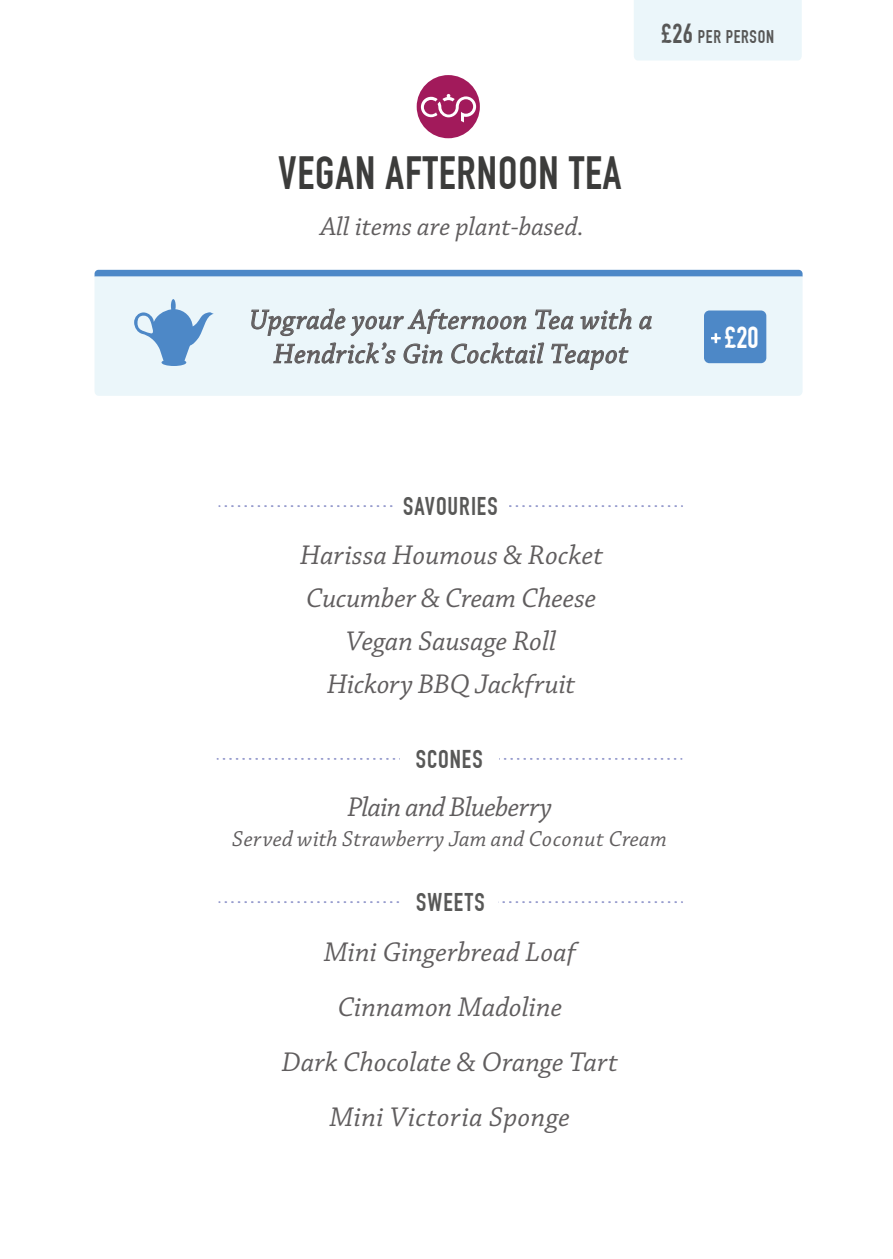
<style>
.page{position:relative;width:893px;height:1259px;background:#fff}
.page>*{position:absolute;margin:0;border:0;box-sizing:border-box;transform-origin:0 0}
.t1{font:45.6px "DIN Engschrift";letter-spacing:.02em;color:#3c3c3b}
.t2{font:30px "DIN Engschrift";color:#fff}
.t3{font:italic 28.5px/42.9px "Chaparral Pro";letter-spacing:.005em;color:#605d5e;text-align:center}
.t4{font:italic 28.5px "Chaparral Pro";letter-spacing:-.025em;color:#605d5e}
.t5{font:italic 27px "Chaparral Pro";color:#605d5e}
.t6{font:25.2px "DIN Engschrift";letter-spacing:.045em;color:#585857}
.t7{font:italic 22.8px "Chaparral Pro";letter-spacing:.01em;color:#605d5e}
.t8{font:18px "DIN Engschrift";letter-spacing:.04em;color:#575756}
.s1{font-size:27px}
</style>
<div class="page">
<div style="left:634px;top:0;width:168px;height:61px;background:#ebf6fa"></div>
<svg style="left:219px;top:505px;width:464px;height:2px"></svg>
<div style="left:393px;top:483px;width:115px;height:40px;background:#fff"></div>
<svg style="left:219px;top:901px;width:464px;height:2px"></svg>
<div style="left:404px;top:879px;width:94px;height:40px;background:#fff"></div>
<svg style="left:95px;top:270px;width:708px;height:7px;background:#5b91cb"></svg>
<div style="left:95px;top:277px;width:708px;height:119px;background:#ebf6fa"></div>
<svg style="left:417px;top:75px;width:63px;height:63px"></svg>
<svg style="left:224px;top:758px;width:458px;height:2px"></svg>
<div style="left:400px;top:736px;width:99px;height:40px;background:#fff"></div>
<svg style="left:639px;top:315px;width:13px;height:15px"></svg>
<svg style="left:251px;top:303px;width:381px;height:67px;background:#d5dde1"></svg>
<svg style="left:134px;top:299px;width:80px;height:67px;background:#a9c8e4"></svg>
<div style="left:704px;top:310px;width:62px;height:53px;background:#4d88c7;border-radius:5px"></div>
<svg style="left:711px;top:333px;width:10px;height:11px"></svg>
<p class="t8" style="left:661px;top:26px;width:114px"><span class="s1">£26</span> PER PERSON</p>
<h1 class="t1" style="left:278px;top:147px;width:345px">VEGAN AFTERNOON TEA</h1>
<p class="t5" style="left:320px;top:212px;width:265px">All items are plant-based.</p>
<p class="t3" style="left:249px;top:304px;width:404px;line-height:34.2px">Upgrade your Afternoon Tea with a<br>Hendrick’s Gin Cocktail Teapot</p>
<p class="t2" style="left:725px;top:320px;width:35px">£20</p>
<p class="t6" style="left:403px;top:491px;width:96px">SAVOURIES</p>
<p class="t3" style="left:300px;top:535px;width:305px">Harissa Houmous &amp; Rocket<br>Cucumber &amp; Cream Cheese<br>Vegan Sausage Roll<br>Hickory BBQ Jackfruit</p>
<p class="t6" style="left:416px;top:744px;width:69px">SCONES</p>
<p class="t4" style="left:348px;top:791px;width:206px">Plain and Blueberry</p>
<p class="t7" style="left:232px;top:826px;width:436px">Served with Strawberry Jam and Coconut Cream</p>
<p class="t6" style="left:416px;top:887px;width:70px">SWEETS</p>
<p class="t3" style="left:282px;top:926px;width:337px;line-height:54.9px">Mini Gingerbread Loaf<br>Cinnamon Madoline<br>Dark Chocolate &amp; Orange Tart<br>Mini Victoria Sponge</p>
</div>
